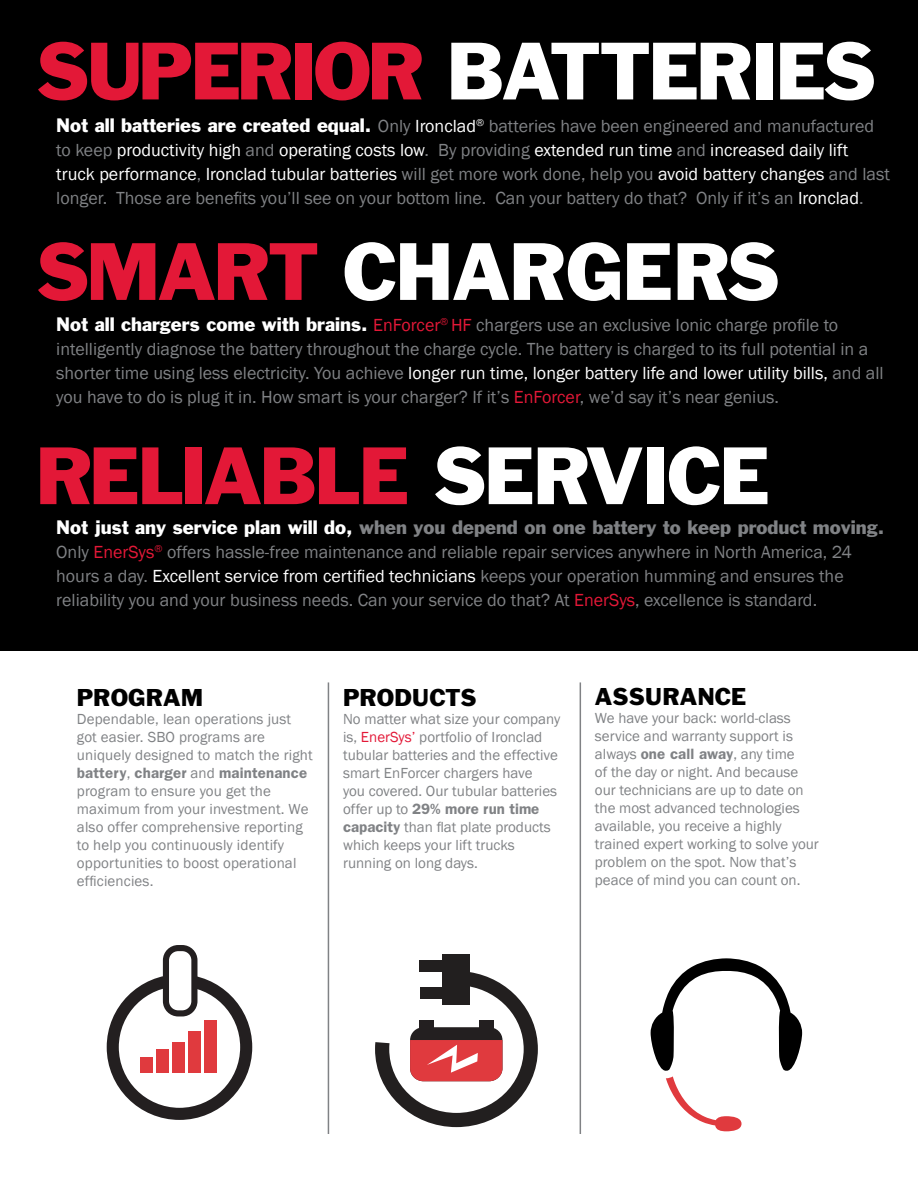
<style>
.page{position:relative;width:918px;height:1188px;background:#fff}
.page>*{position:absolute;margin:0;border:0;box-sizing:border-box;transform-origin:0 0}
.t1{font:75px "Franklin Gothic";letter-spacing:-.06em;color:#fff}
.t2{font:75px "Franklin Gothic";letter-spacing:-.04em;color:#e31837}
.t3{font:75px "Franklin Gothic";letter-spacing:-.02em;color:#fff}
.t4{font:22.5px "Franklin Gothic";color:#000}
.t5{font:18px/24px "Franklin Gothic";color:#808285}
.t6{font:15px/18px "Franklin Gothic";color:#808285}
.s1{color:#e31837}
.s2{color:#fff}
.s3{font-style:inherit}
.s4{font-weight:600}
</style>
<div class="page">
<div style="left:0;top:0;width:918px;height:650px;background:#000"></div>
<hr style="left:328px;top:682px;width:1px;height:452px;background:#808285">
<hr style="left:580px;top:682px;width:1px;height:452px;background:#808285">
<div style="left:442px;top:954px;width:28px;height:51px;background:#221f1f"></div>
<div style="left:420px;top:961px;width:28px;height:11px;background:#221f1f"></div>
<svg style="left:375px;top:964px;width:163px;height:164px"></svg>
<svg style="left:651px;top:958px;width:151px;height:173px"></svg>
<svg style="left:113px;top:980px;width:133px;height:134px"></svg>
<div style="left:107px;top:974px;width:145px;height:146px;border:12px solid #231f20;border-radius:50%"></div>
<div style="left:166px;top:948px;width:28px;height:65px;background:#fff;border-radius:12px"></div>
<div style="left:163px;top:945px;width:34px;height:71px;border:6px solid #231f20;border-radius:12px"></div>
<div style="left:204px;top:1021px;width:13px;height:52px;background:#e03a3e"></div>
<div style="left:188px;top:1031px;width:12px;height:42px;background:#e03a3e"></div>
<div style="left:172px;top:1042px;width:12px;height:31px;background:#e03a3e"></div>
<div style="left:156px;top:1049px;width:12px;height:24px;background:#e03a3e"></div>
<div style="left:140px;top:1057px;width:12px;height:16px;background:#e03a3e"></div>
<h1 class="t1" style="left:36px;top:23px;width:842px"><span class="s1">SUPERIOR</span> BATTERIES</h1>
<p class="t5" style="left:56px;top:114px;width:835px"><span class="s2">Not all batteries are created equal.</span> Only <span class="s2">Ironclad</span><sup>®</sup> batteries have been engineered and manufactured to keep <span class="s2">productivity high</span> and <span class="s2">operating costs low</span>. By providing <span class="s2">extended run time</span> and <span class="s2">increased daily lift truck performance</span>, <span class="s2">Ironclad tubular batteries</span> will get more work done, help you <span class="s2">avoid battery changes</span> and last longer. Those are benefits you’ll see on your bottom line. Can your battery do that? Only if it’s an <span class="s2">Ironclad</span>.</p>
<h1 class="t3" style="left:36px;top:224px;width:746px"><span class="s1">SMART</span> CHARGERS</h1>
<p class="t5" style="left:56px;top:313px;width:829px"><span class="s2">Not all chargers come with brains.</span> <span class="s1">EnForcer</span><sup>®</sup> <span class="s1">HF</span> chargers use an exclusive Ionic charge profile to intelligently diagnose the battery throughout the charge cycle. The battery is charged to its full potential in a shorter time using less electricity. You achieve <span class="s2">longer run time, longer battery life and lower utility bills,</span> and all you have to do is plug it in. How smart is your charger? If it’s <span class="s1">EnForcer</span>, we’d say it’s near genius.</p>
<h1 class="t2" style="left:35px;top:428px;width:736px">RELIABLE <span class="s2">SERVICE</span></h1>
<p class="t5" style="left:56px;top:516px;width:830px"><span class="s2">Not just any service plan will do,</span> <span class="s3">when you depend on one battery to keep product moving.<br></span>Only <span class="s1">EnerSys</span><sup>®</sup> offers hassle-free maintenance and reliable repair services anywhere in North America, 24 hours a day. <span class="s2">Excellent service from certified technicians</span> keeps your operation humming and ensures the reliability you and your business needs. Can your service do that? At <span class="s1">EnerSys</span>, excellence is standard.</p>
<p class="t4" style="left:77px;top:683px;width:128px">PROGRAM</p>
<p class="t6" style="left:77px;top:710px;width:237px">Dependable, lean operations just got easier. SBO programs are uniquely designed to match the right <span class="s4">battery</span>, <span class="s4">charger</span> and <span class="s4">maintenance </span>program to ensure you get the maximum from your investment. We also offer comprehensive reporting to help you continuously identify opportunities to boost operational efficiencies.</p>
<p class="t4" style="left:343px;top:683px;width:135px">PRODUCTS</p>
<p class="t6" style="left:343px;top:710px;width:219px">No matter what size your company is, <span class="s1">EnerSys’</span> portfolio of Ironclad tubular batteries and the effective smart EnForcer chargers have<br>you covered. Our tubular batteries offer up to <span class="s4">29% more run time capacity</span> than flat plate products which keeps your lift trucks running on long days.</p>
<p class="t4" style="left:595px;top:682px;width:153px">ASSURANCE</p>
<p class="t6" style="left:595px;top:709px;width:225px">We have your back: world-class service and warranty support is always <span class="s4">one call away</span>, any time<br>of the day or night. And because our technicians are up to date on the most advanced technologies available, you receive a highly trained expert working to solve your problem on the spot. Now that’s peace of mind you can count on.</p>
</div>
